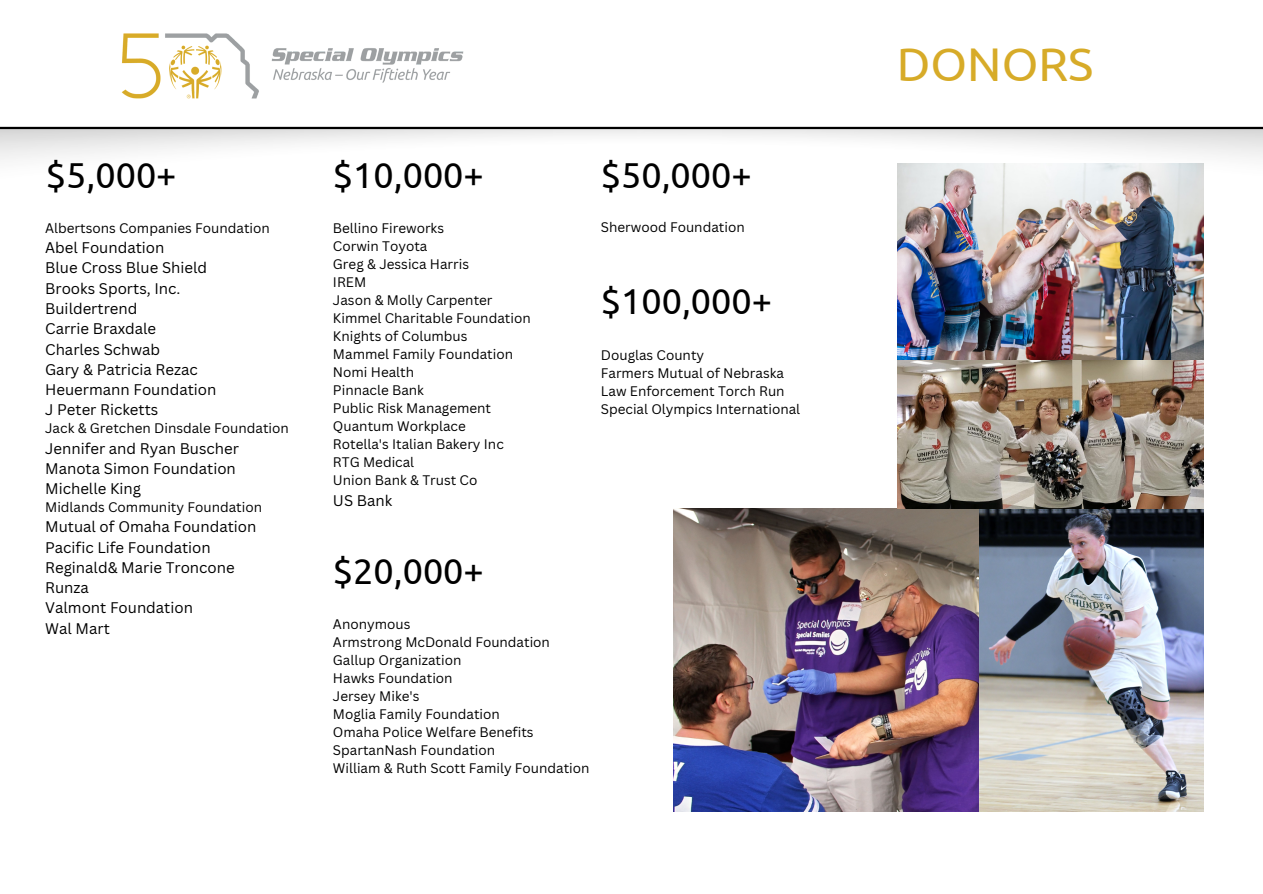
<style>
.page{position:relative;width:1263px;height:894px;background:#fff}
.page>*{position:absolute;margin:0;border:0;box-sizing:border-box;transform-origin:0 0}
.t1{font:47.25px "Ubuntu";color:#d7ab28}
.t2{font:36px "Ubuntu";color:#000}
.t3{font:15px "Canva Sans";color:#000}
.t4{font:13.5px "Canva Sans";color:#000}
</style>
<div class="page">
<hr style="left:0;top:127px;width:1263px;height:2px;background:#000">
<img style="left:89px;top:33px;width:406px;height:94px">
<img style="left:673px;top:508px;width:531px;height:303px">
<img style="left:898px;top:164px;width:305px;height:196px">
<img style="left:898px;top:360px;width:305px;height:148px">
<p class="t2" style="left:46px;top:154px;width:132px">$5,000+</p>
<p class="t4" style="left:45px;top:218px;width:226px">Albertsons Companies Foundation</p>
<p class="t3" style="left:45px;top:237px;width:121px">Abel Foundation</p>
<p class="t3" style="left:45px;top:257px;width:163px">Blue Cross Blue Shield</p>
<p class="t3" style="left:45px;top:277px;width:137px">Brooks Sports, Inc.</p>
<p class="t3" style="left:45px;top:298px;width:94px">Buildertrend</p>
<p class="t3" style="left:45px;top:318px;width:113px">Carrie Braxdale</p>
<p class="t3" style="left:45px;top:338px;width:117px">Charles Schwab</p>
<p class="t3" style="left:45px;top:358px;width:154px">Gary &amp; Patricia Rezac</p>
<p class="t3" style="left:45px;top:379px;width:173px">Heuermann Foundation</p>
<p class="t3" style="left:45px;top:399px;width:115px">J Peter Ricketts</p>
<p class="t4" style="left:45px;top:419px;width:245px">Jack &amp; Gretchen Dinsdale Foundation</p>
<p class="t3" style="left:45px;top:437px;width:195px">Jennifer and Ryan Buscher</p>
<p class="t3" style="left:45px;top:457px;width:192px">Manota Simon Foundation</p>
<p class="t3" style="left:45px;top:478px;width:97px">Michelle King</p>
<p class="t4" style="left:45px;top:497px;width:218px">Midlands Community Foundation</p>
<p class="t3" style="left:45px;top:516px;width:213px">Mutual of Omaha Foundation</p>
<p class="t3" style="left:45px;top:536px;width:167px">Pacific Life Foundation</p>
<p class="t3" style="left:45px;top:556px;width:191px">Reginald&amp; Marie Troncone</p>
<p class="t3" style="left:45px;top:577px;width:45px">Runza</p>
<p class="t3" style="left:45px;top:597px;width:149px">Valmont Foundation</p>
<p class="t3" style="left:45px;top:617px;width:66px">Wal Mart</p>
<p class="t2" style="left:333px;top:154px;width:152px">$10,000+</p>
<p class="t4" style="left:333px;top:219px;width:113px">Bellino Fireworks</p>
<p class="t4" style="left:333px;top:237px;width:96px">Corwin Toyota</p>
<p class="t4" style="left:333px;top:255px;width:138px">Greg &amp; Jessica Harris</p>
<p class="t4" style="left:333px;top:273px;width:35px">IREM</p>
<p class="t4" style="left:333px;top:291px;width:161px">Jason &amp; Molly Carpenter</p>
<p class="t4" style="left:333px;top:309px;width:199px">Kimmel Charitable Foundation</p>
<p class="t4" style="left:333px;top:327px;width:136px">Knights of Columbus</p>
<p class="t4" style="left:333px;top:345px;width:182px">Mammel Family Foundation</p>
<p class="t4" style="left:333px;top:363px;width:83px">Nomi Health</p>
<p class="t4" style="left:333px;top:381px;width:93px">Pinnacle Bank</p>
<p class="t4" style="left:333px;top:399px;width:160px">Public Risk Management</p>
<p class="t4" style="left:333px;top:417px;width:134px">Quantum Workplace</p>
<p class="t4" style="left:333px;top:435px;width:172px">Rotella's Italian Bakery Inc</p>
<p class="t4" style="left:333px;top:453px;width:83px">RTG Medical</p>
<p class="t4" style="left:333px;top:471px;width:146px">Union Bank &amp; Trust Co</p>
<p class="t3" style="left:333px;top:489px;width:61px">US Bank</p>
<p class="t2" style="left:601px;top:154px;width:152px">$50,000+</p>
<p class="t4" style="left:601px;top:217px;width:145px">Sherwood Foundation</p>
<p class="t2" style="left:601px;top:280px;width:173px">$100,000+</p>
<p class="t4" style="left:601px;top:345px;width:105px">Douglas County</p>
<p class="t4" style="left:601px;top:363px;width:185px">Farmers Mutual of Nebraska</p>
<p class="t4" style="left:601px;top:381px;width:185px">Law Enforcement Torch Run</p>
<p class="t4" style="left:601px;top:399px;width:201px">Special Olympics International</p>
<p class="t2" style="left:333px;top:550px;width:152px">$20,000+</p>
<p class="t4" style="left:333px;top:614px;width:79px">Anonymous</p>
<p class="t4" style="left:333px;top:632px;width:219px">Armstrong McDonald Foundation</p>
<p class="t4" style="left:333px;top:650px;width:130px">Gallup Organization</p>
<p class="t4" style="left:333px;top:668px;width:121px">Hawks Foundation</p>
<p class="t4" style="left:333px;top:686px;width:88px">Jersey Mike's</p>
<p class="t4" style="left:333px;top:704px;width:168px">Moglia Family Foundation</p>
<p class="t4" style="left:333px;top:722px;width:202px">Omaha Police Welfare Benefits</p>
<p class="t4" style="left:333px;top:740px;width:164px">SpartanNash Foundation</p>
<p class="t4" style="left:333px;top:758px;width:258px">William &amp; Ruth Scott Family Foundation</p>
<p class="t1" style="left:897px;top:37px;width:198px">DONORS</p>
</div>
